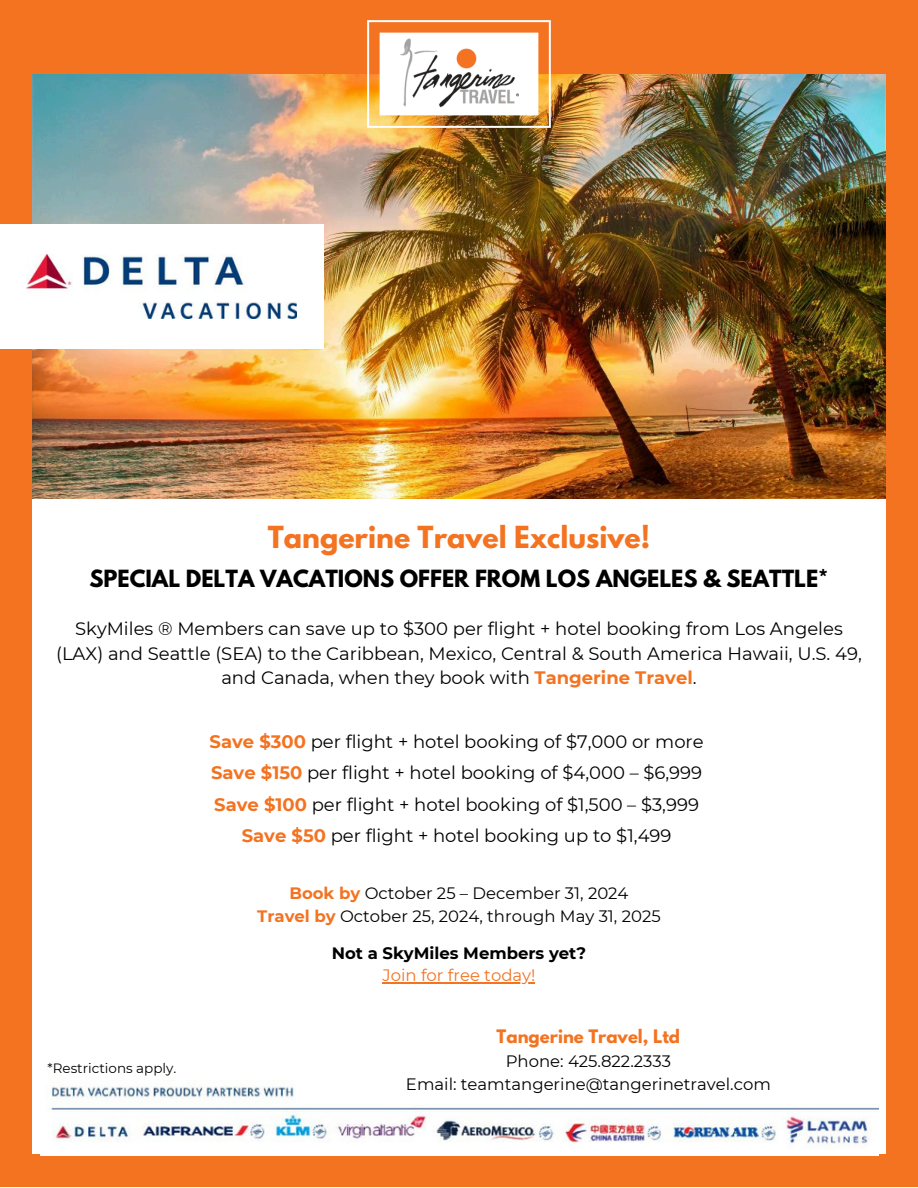
<style>
.page{position:relative;width:918px;height:1188px;background:#fff}
.page>*{position:absolute;margin:0;border:0;box-sizing:border-box;transform-origin:0 0}
.t1{font:700 27px "League Spartan";color:#f37321}
.t2{font:700 21px "League Spartan";color:#000}
.t3{font:18px/31.5px "Montserrat";color:#000;text-align:center}
.t4{font:16.5px/22.5px "Montserrat";color:#000;text-align:center}
.t5{font:700 16.5px "Montserrat";color:#000}
.t6{font:700 16.5px "League Spartan";color:#f37321}
.t7{font:16.5px "Montserrat";color:#f37321}
.t8{font:13.5px "Montserrat";color:#000}
.s1{font-weight:700;color:#f37321}
</style>
<div class="page">
<div style="left:0;top:0;width:918px;height:1187px;background:#f37321"></div>
<div style="left:32px;top:74px;width:854px;height:1080px;background:#fff"></div>
<img style="left:32px;top:74px;width:853px;height:425px">
<img style="left:367px;top:20px;width:184px;height:108px">
<img style="left:400px;top:38px;width:118px;height:72px">
<img style="left:40px;top:1081px;width:838px;height:74px">
<div style="left:0;top:224px;width:324px;height:125px;background:#fff"></div>
<img style="left:27px;top:255px;width:270px;height:63px">
<hr style="left:382px;top:982px;width:153px;height:2px;background:#f37321">
<h3 class="t1" style="left:268px;top:524px;width:384px">Tangerine Travel Exclusive!</h3>
<p class="t2" style="left:89px;top:568px;width:741px">SPECIAL DELTA VACATIONS OFFER FROM LOS ANGELES &amp; SEATTLE*</p>
<p class="t3" style="left:56px;top:616px;width:807px;line-height:24.8px">SkyMiles ® Members can save up to $300 per flight + hotel booking from Los Angeles (LAX) and Seattle (SEA) to the Caribbean, Mexico, Central &amp; South America Hawaii, U.S. 49, and Canada, when they book with <span class="s1">Tangerine Travel</span>.</p>
<h3 class="t3" style="left:210px;top:726px;width:496px"><span class="s1">Save $300</span> per flight + hotel booking of $7,000 or more <span class="s1">Save $150</span> per flight + hotel booking of $4,000 – $6,999<br><span class="s1">Save $100</span> per flight + hotel booking of $1,500 – $3,999<br><span class="s1">Save $50</span> per flight + hotel booking up to $1,499</h3>
<h3 class="t8" style="left:48px;top:1060px;width:130px">*Restrictions apply.</h3>
<h3 class="t4" style="left:257px;top:882px;width:405px"><span class="s1">Book by</span> October 25 – December 31, 2024<br><span class="s1">Travel by</span> October 25, 2024, through May 31, 2025</h3>
<p class="t5" style="left:332px;top:943px;width:256px">Not a SkyMiles Members yet?</p>
<p class="t7" style="left:382px;top:965px;width:154px">Join for free today!</p>
<p class="t6" style="left:497px;top:1028px;width:185px">Tangerine Travel, Ltd</p>
<p class="t4" style="left:406px;top:1050px;width:366px">Phone: 425.822.2333<br>Email: teamtangerine@tangerinetravel.com</p>
</div>
